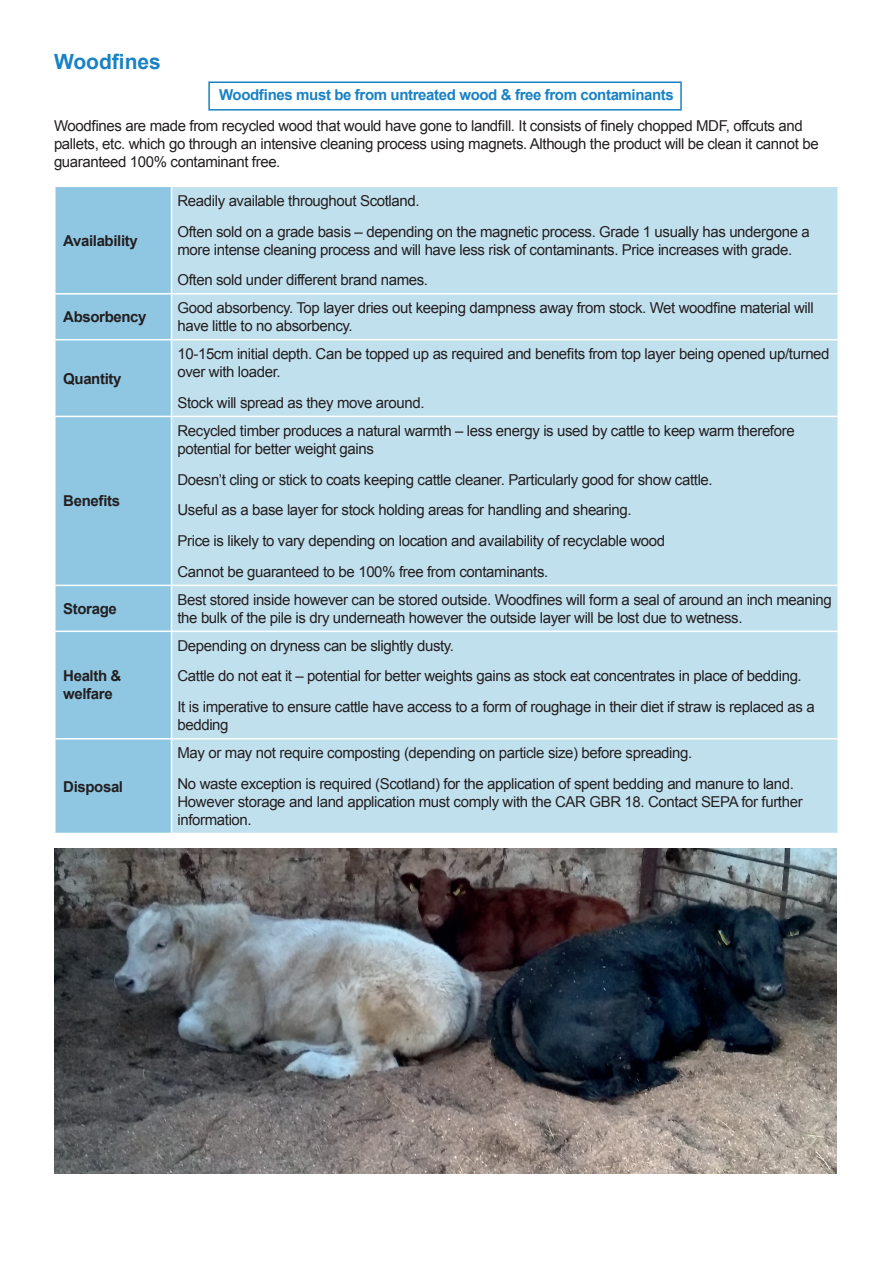
<style>
.page{position:relative;width:893px;height:1263px;background:#fff}
.page>*{position:absolute;margin:0;border:0;box-sizing:border-box;transform-origin:0 0}
.t1{font:700 21px "Arial";color:#1982c4}
.t2{font:15px/30.8px "Arial";letter-spacing:-.025em;color:#231f20}
.t3{font:700 15px/18px "Arial";letter-spacing:-.025em;color:#231f20}
.t4{font:700 15px "Arial";letter-spacing:-.025em;color:#1982c4}
</style>
<div class="page">
<div style="left:56px;top:187px;width:115px;height:646px;background:#8fc7e3"></div>
<div style="left:172px;top:187px;width:665px;height:646px;background:#c1e0ee"></div>
<hr style="left:54px;top:293px;width:117px;height:1px;background:#fff">
<hr style="left:171px;top:293px;width:668px;height:1px;background:#fff">
<hr style="left:54px;top:339px;width:117px;height:1px;background:#fff">
<hr style="left:171px;top:339px;width:668px;height:1px;background:#fff">
<hr style="left:54px;top:416px;width:117px;height:1px;background:#fff">
<hr style="left:171px;top:416px;width:668px;height:1px;background:#fff">
<hr style="left:54px;top:585px;width:117px;height:1px;background:#fff">
<hr style="left:171px;top:585px;width:668px;height:1px;background:#fff">
<hr style="left:54px;top:630px;width:117px;height:2px;background:#fff">
<hr style="left:171px;top:630px;width:668px;height:2px;background:#fff">
<hr style="left:54px;top:738px;width:117px;height:1px;background:#fff">
<hr style="left:171px;top:738px;width:668px;height:1px;background:#fff">
<div style="left:208px;top:81px;width:474px;height:30px;border:2px solid #1982c4"></div>
<img style="left:54px;top:848px;width:782px;height:326px">
<h1 class="t1" style="left:54px;top:48px;width:108px">Woodfines</h1>
<p class="t4" style="left:219px;top:85px;width:456px">Woodfines must be from untreated wood &amp; free from contaminants</p>
<p class="t2" style="left:54px;top:117px;width:766px;line-height:18px">Woodfines are made from recycled wood that would have gone to landfill. It consists of finely chopped MDF, offcuts and pallets, etc. which go through an intensive cleaning process using magnets. Although the product will be clean it cannot be guaranteed 100% contaminant free.</p>
<p class="t3" style="left:63px;top:232px;width:76px">Availability</p>
<p class="t2" style="left:177px;top:185px;width:634px">Readily available throughout Scotland.<br>Often sold on a grade basis – depending on the magnetic process. Grade 1 usually has undergone a</p>
<p class="t2" style="left:177px;top:234px;width:616px">more intense cleaning process and will have less risk of contaminants. Price increases with grade.<br>Often sold under different brand names.</p>
<p class="t3" style="left:63px;top:308px;width:85px">Absorbency</p>
<p class="t2" style="left:177px;top:299px;width:638px;line-height:18px">Good absorbency. Top layer dries out keeping dampness away from stock. Wet woodfine material will have little to no absorbency.</p>
<p class="t3" style="left:63px;top:370px;width:60px">Quantity</p>
<p class="t2" style="left:177px;top:345px;width:654px;line-height:18px">10-15cm initial depth. Can be topped up as required and benefits from top layer being opened up/turned over with loader.</p>
<p class="t2" style="left:177px;top:387px;width:249px">Stock will spread as they move around.</p>
<p class="t3" style="left:63px;top:493px;width:58px">Benefits</p>
<p class="t2" style="left:177px;top:422px;width:619px;line-height:18px">Recycled timber produces a natural warmth – less energy is used by cattle to keep warm therefore potential for better weight gains</p>
<p class="t2" style="left:177px;top:464px;width:537px">Doesn’t cling or stick to coats keeping cattle cleaner. Particularly good for show cattle.<br>Useful as a base layer for stock holding areas for handling and shearing.<br>Price is likely to vary depending on location and availability of recyclable wood Cannot be guaranteed to be 100% free from contaminants.</p>
<p class="t3" style="left:63px;top:600px;width:55px">Storage</p>
<p class="t2" style="left:177px;top:591px;width:656px;line-height:18px">Best stored inside however can be stored outside. Woodfines will form a seal of around an inch meaning the bulk of the pile is dry underneath however the outside layer will be lost due to wetness.</p>
<p class="t3" style="left:63px;top:668px;width:60px">Health &amp; welfare</p>
<p class="t3" style="left:63px;top:778px;width:61px">Disposal</p>
<p class="t2" style="left:177px;top:630px;width:639px">Depending on dryness can be slightly dusty.<br>Cattle do not eat it – potential for better weights gains as stock eat concentrates in place of bedding.<br>It is imperative to ensure cattle have access to a form of roughage in their diet if straw is replaced as a</p>
<p class="t2" style="left:177px;top:710px;width:53px">bedding</p>
<p class="t2" style="left:177px;top:738px;width:618px">May or may not require composting (depending on particle size) before spreading.<br>No waste exception is required (Scotland) for the application of spent bedding and manure to land.</p>
<p class="t2" style="left:177px;top:793px;width:627px;line-height:18px">However storage and land application must comply with the CAR GBR 18. Contact SEPA for further information.</p>
</div>
